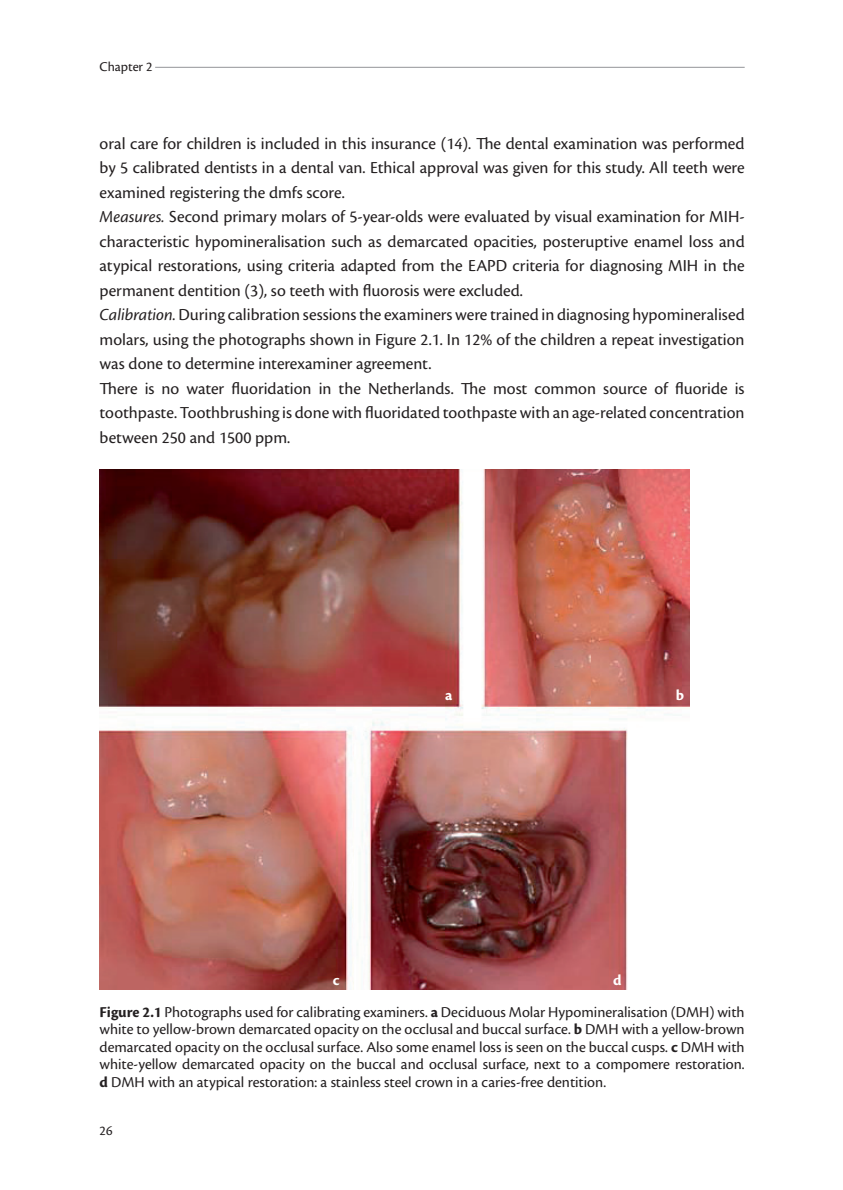
<style>
.page{position:relative;width:843px;height:1190px;background:#fff}
.page>*{position:absolute;margin:0;border:0;box-sizing:border-box;transform-origin:0 0}
.t1{font:17.5px/24.5px "Cronos Pro";color:#231f20}
.t2{font:15.75px/17.5px "Cronos Pro";color:#231f20;text-align:justify}
.t3{font:700 15.75px "Cronos Pro";color:#fff}
.t4{font:14px "Cronos Pro";letter-spacing:-.005em;color:#231f20}
.s1{font-style:italic}
.s2{font-weight:700}
</style>
<div class="page">
<hr style="left:155px;top:67px;width:589px;height:1px;background:#939598">
<img style="left:100px;top:469px;width:589px;height:521px">
<p class="t4" style="left:100px;top:59px;width:55px">Chapter 2</p>
<p class="t1" style="left:100px;top:131px;width:646px">oral care for children is included in this insurance (14). The dental examination was performed by 5 calibrated dentists in a dental van. Ethical approval was given for this study. All teeth were examined registering the dmfs score.<br><span class="s1">Measures.</span> Second primary molars of 5-year-olds were evaluated by visual examination for MIH&shy;characteristic hypomineralisation such as demarcated opacities, posteruptive enamel loss and atypical restorations, using criteria adapted from the EAPD criteria for diagnosing MIH in the permanent dentition (3), so teeth with fluorosis were excluded.<br><span class="s1">Calibration.</span> During calibration sessions the examiners were trained in diagnosing hypomineralised molars, using the photographs shown in Figure 2.1. In 12% of the children a repeat investigation was done to determine interexaminer agreement.<br>There is no water fluoridation in the Netherlands. The most common source of fluoride is toothpaste. Toothbrushing is done with fluoridated toothpaste with an age-related concentration between 250 and 1500 ppm.</p>
<p class="t3" style="left:445px;top:686px;width:9px">a</p>
<p class="t3" style="left:676px;top:686px;width:10px">b</p>
<p class="t3" style="left:333px;top:971px;width:8px">c</p>
<p class="t3" style="left:613px;top:971px;width:10px">d</p>
<p class="t2" style="left:100px;top:1003px;width:646px"><span class="s2">Figure 2.1</span> Photographs used for calibrating examiners. <span class="s2">a</span> Deciduous Molar Hypomineralisation (DMH) with white to yellow-brown demarcated opacity on the occlusal and buccal surface. <span class="s2">b</span> DMH with a yellow-brown demarcated opacity on the occlusal surface. Also some enamel loss is seen on the buccal cusps. <span class="s2">c</span> DMH with white-yellow demarcated opacity on the buccal and occlusal surface, next to a compomere restoration. <span class="s2">d</span> DMH with an atypical restoration: a stainless steel crown in a caries-free dentition.</p>
<p class="t4" style="left:100px;top:1122px;width:14px">26</p>
</div>
